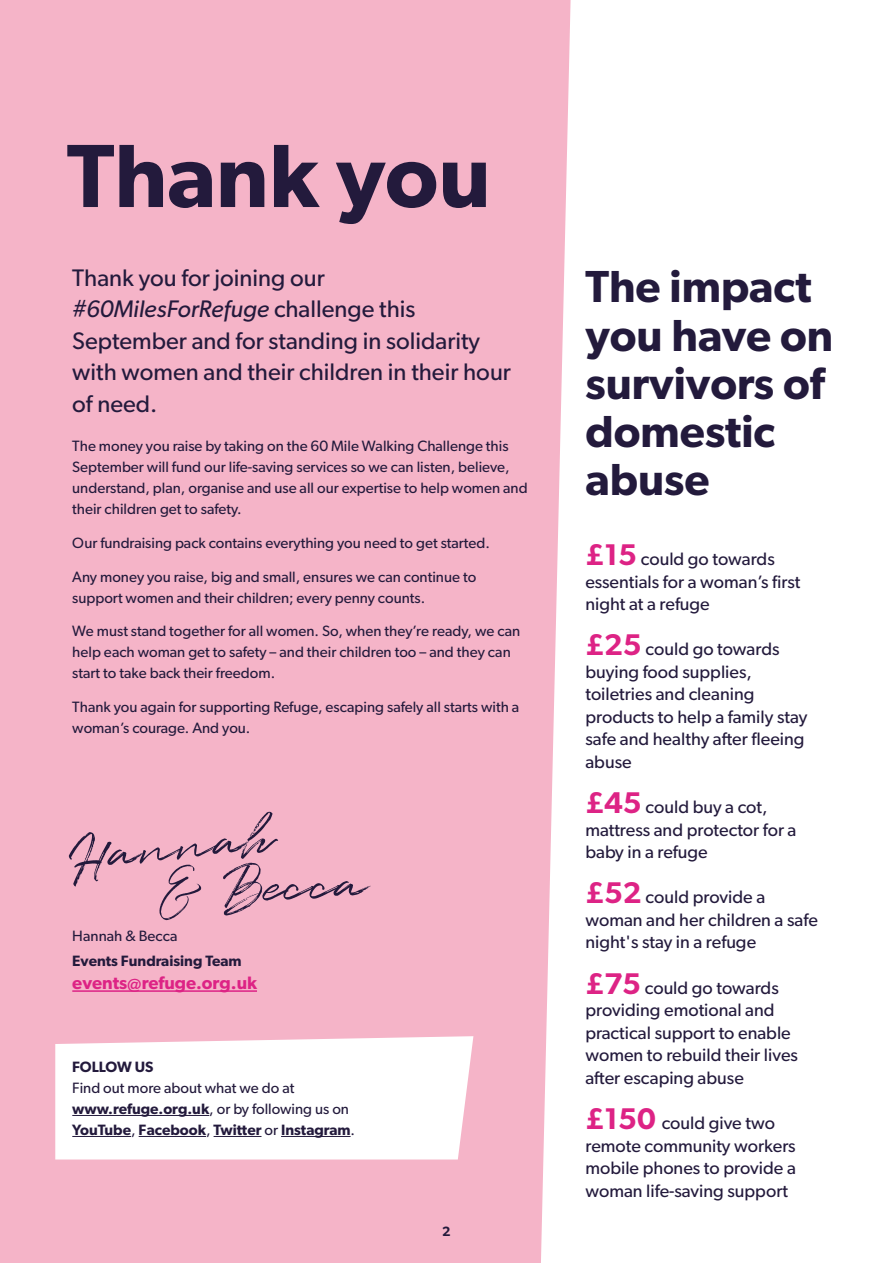
<style>
.page{position:relative;width:893px;height:1263px;background:#fff}
.page>*{position:absolute;margin:0;border:0;box-sizing:border-box;transform-origin:0 0}
.t1{font:600 90px "Gibson";color:#231a3c}
.Signature{font:54px "Quentin";color:#231a3c}
.t2{font:600 45px/48px "Gibson";color:#231a3c}
.Introduction{font:24px/31.5px "Gibson";color:#231a3c}
.Amount{font:18px/22.5px "Gibson";color:#231a3c}
.BODY_COPY{font:600 18px "Gibson";color:#dd2385}
.BODY_COPY-2{font:15px/21px "Gibson";color:#231a3c}
.BODY_COPY-3{font:600 15px/21px "Gibson";color:#231a3c}
.t3{font:600 13.5px "Gibson";color:#231a3c}
.s1{font-style:italic}
.s2{font-weight:400}
.s3{font-weight:600;font-size:30px;color:#dd2385}
</style>
<div class="page">
<div style="left:0;top:0;width:571px;height:1263px;background:#f5b4c8"></div>
<hr style="left:72px;top:990px;width:185px;height:2px;background:#dd2385">
<svg style="left:55px;top:1036px;width:418px;height:123px"></svg>
<hr style="left:72px;top:1115px;width:137px;height:1px;background:#231a3c">
<hr style="left:72px;top:1136px;width:59px;height:1px;background:#231a3c">
<hr style="left:139px;top:1136px;width:67px;height:1px;background:#231a3c">
<hr style="left:214px;top:1136px;width:47px;height:1px;background:#231a3c">
<hr style="left:281px;top:1136px;width:70px;height:1px;background:#231a3c">
<h1 class="t1" style="left:67px;top:122px;width:425px">Thank you</h1>
<p class="Introduction" style="left:72px;top:261px;width:440px">Thank you for joining our <span class="s1">#60MilesForRefuge</span> challenge this<br>September and for standing in solidarity with women and their children in their hour of need.</p>
<p class="BODY_COPY-2" style="left:72px;top:435px;width:457px">The money you raise by taking on the 60 Mile Walking Challenge this September will fund our life-saving services so we can listen, believe, understand, plan, organise and use all our expertise to help women and their children get to safety.</p>
<p class="BODY_COPY-2" style="left:72px;top:532px;width:419px">Our fundraising pack contains everything you need to get started.</p>
<p class="BODY_COPY-2" style="left:72px;top:566px;width:405px">Any money you raise, big and small, ensures we can continue to support women and their children; every penny counts.</p>
<p class="BODY_COPY-2" style="left:72px;top:620px;width:450px">We must stand together for all women. So, when they’re ready, we can help each woman get to safety – and their children too – and they can start to take back their freedom.</p>
<p class="BODY_COPY-2" style="left:72px;top:696px;width:448px">Thank you again for supporting Refuge, escaping safely all starts with a woman’s courage. And you.</p>
<p class="Signature" style="left:67px;top:821px;width:207px;rotate:-6deg">Hannah</p>
<p class="Signature" style="left:160px;top:854px;width:207px;rotate:-2deg">&amp; Becca</p>
<p class="BODY_COPY-2" style="left:72px;top:925px;width:107px">Hannah &amp; Becca</p>
<p class="BODY_COPY-3" style="left:72px;top:950px;width:171px">Events Fundraising Team</p>
<p class="BODY_COPY" style="left:72px;top:972px;width:186px">events@refuge.org.uk</p>
<p class="BODY_COPY-3" style="left:72px;top:1055px;width:284px">FOLLOW US<br><span class="s2">Find out more about what we do at </span>www.refuge.org.uk<span class="s2">, or by following us on<br></span>YouTube<span class="s2">,</span> Facebook<span class="s2">,</span> Twitter <span class="s2">or</span> Instagram<span class="s2">.</span></p>
<p class="t3" style="left:442px;top:1223px;width:10px">2</p>
<h2 class="t2" style="left:585px;top:262px;width:249px">The impact you have on survivors of domestic abuse</h2>
<p class="Amount" style="left:585px;top:547px;width:217px"><span class="s3">£15</span> could go towards essentials for a woman’s first night at a refuge</p>
<p class="Amount" style="left:585px;top:638px;width:223px"><span class="s3">£25</span> could go towards buying food supplies, toiletries and cleaning products to help a family stay safe and healthy after fleeing abuse</p>
<p class="Amount" style="left:585px;top:795px;width:213px"><span class="s3">£45</span> could buy a cot, mattress and protector for a baby in a refuge</p>
<p class="Amount" style="left:585px;top:886px;width:234px"><span class="s3">£52</span> could provide a woman and her children a safe night's stay in a refuge</p>
<p class="Amount" style="left:585px;top:976px;width:214px"><span class="s3">£75</span> could go towards providing emotional and practical support to enable women to rebuild their lives after escaping abuse</p>
<p class="Amount" style="left:585px;top:1111px;width:212px"><span class="s3">£150</span> could give two remote community workers mobile phones to provide a woman life-saving support</p>
</div>
